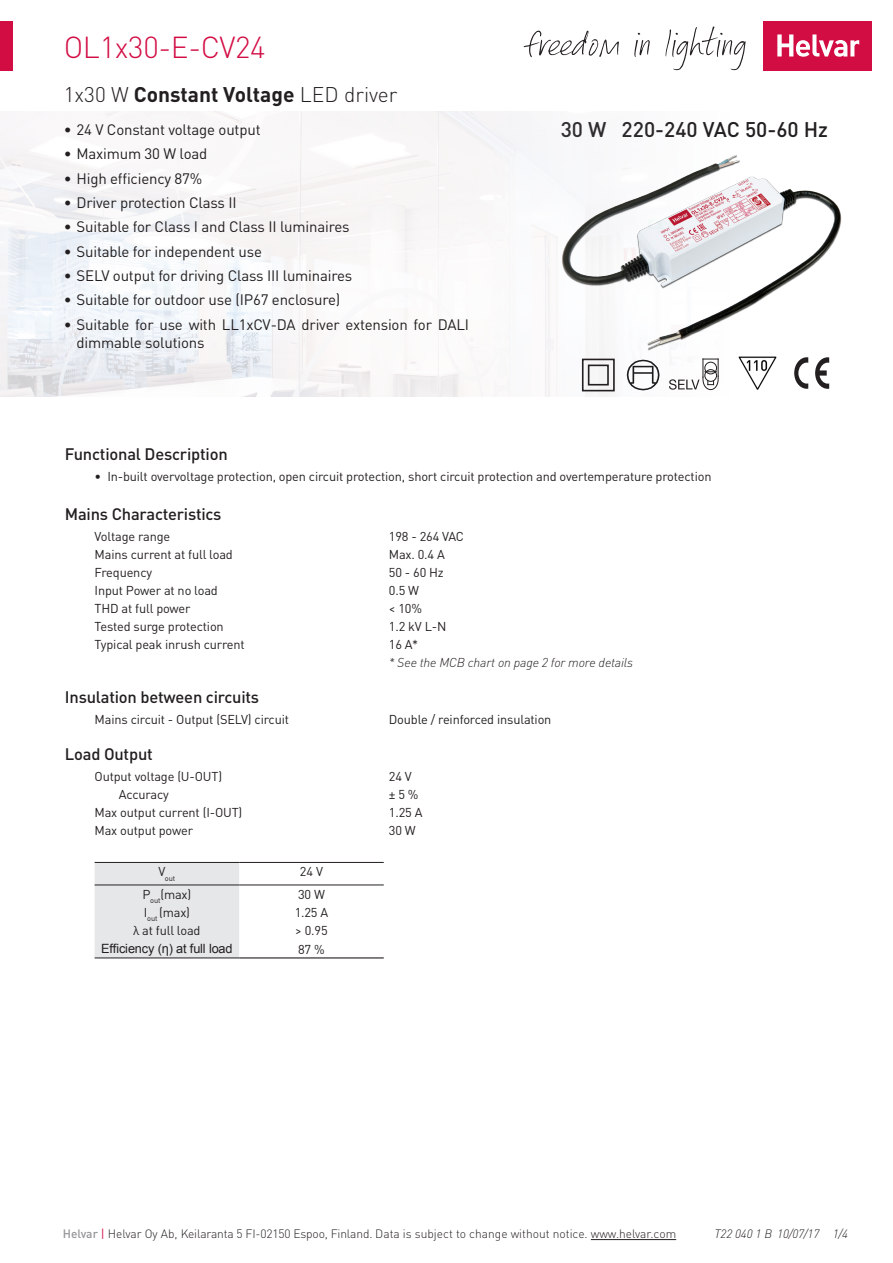
<style>
.page{position:relative;width:893px;height:1263px;background:#fff}
.page>*{position:absolute;margin:0;border:0;box-sizing:border-box;transform-origin:0 0}
.HELVAR_Small_Heading{font:300 30px "DIN Pro";letter-spacing:-.01em;color:#d20d44}
.headlineO{font:700 21px "DIN Pro";color:#231f20}
.Tehot{font:500 21px "DIN Pro";color:#231f20}
.Data_subheads{font:500 16.5px "DIN Pro";letter-spacing:-.01em;color:#231f20}
.t1{font:15px/18px "DIN Pro";letter-spacing:-.01em;color:#231f20}
.Data_bread{font:12.75px "DIN Pro";letter-spacing:-.01em;color:#231f20}
.Data_bread-2{font:italic 300 12.75px "DIN Pro";letter-spacing:-.01em;color:#231f20}
.Data_bread-3{font:12.75px "Arial";letter-spacing:-.01em;color:#231f20}
.t2{font:300 12px "DIN Pro";color:#231f20}
.HELVAR_captions{font:italic 300 12px "DIN Pro";color:#231f20}
.Data_bread-4{font:7.5px "DIN Pro";color:#231f20}
.s1{font-weight:300}
.s2{font-weight:500;color:#939598}
.s3{font-weight:400;color:#d20d44}
</style>
<div class="page">
<div style="left:763px;top:21px;width:109px;height:50px;background:#d20d44"></div>
<svg style="left:777px;top:34px;width:82px;height:23px"></svg>
<div style="left:0;top:21px;width:13px;height:50px;background:#d20d44"></div>
<svg style="left:524px;top:27px;width:222px;height:43px"></svg>
<img style="left:772px;top:185px;width:70px;height:108px">
<svg style="left:794px;top:357px;width:35px;height:32px"></svg>
<hr style="left:591px;top:1239px;width:85px;height:1px;background:#231f20">
<img style="left:0;top:112px;width:772px;height:284px">
<div style="left:95px;top:863px;width:144px;height:94px;background:#e6e7e9"></div>
<hr style="left:239px;top:957px;width:145px;height:1px;background:#231f20">
<hr style="left:239px;top:862px;width:145px;height:1px;background:#231f20">
<hr style="left:239px;top:884px;width:145px;height:1px;background:#231f20">
<hr style="left:95px;top:884px;width:144px;height:1px;background:#231f20">
<hr style="left:95px;top:862px;width:144px;height:1px;background:#231f20">
<hr style="left:95px;top:957px;width:144px;height:1px;background:#231f20">
<img style="left:738px;top:355px;width:39px;height:36px">
<div style="left:582px;top:359px;width:33px;height:32px;border:2px solid #231f20"></div>
<div style="left:588px;top:365px;width:21px;height:20px;border:2px solid #231f20"></div>
<svg style="left:669px;top:359px;width:50px;height:31px"></svg>
<svg style="left:627px;top:360px;width:32px;height:30px"></svg>
<p class="HELVAR_Small_Heading" style="left:64px;top:24px;width:203px">OL1x30-E-CV24</p>
<p class="headlineO" style="left:64px;top:77px;width:335px"><span class="s1">1x30 W</span> Constant Voltage <span class="s1">LED driver</span></p>
<p class="t1" style="left:64px;top:119px;width:198px">• 24 V Constant voltage output</p>
<p class="t1" style="left:64px;top:143px;width:145px">• Maximum 30 W load</p>
<p class="t1" style="left:64px;top:168px;width:140px">• High efficiency 87%</p>
<p class="t1" style="left:64px;top:192px;width:174px">• Driver protection Class II</p>
<p class="t1" style="left:64px;top:216px;width:287px">• Suitable for Class I and Class II luminaires</p>
<p class="t1" style="left:64px;top:241px;width:200px">• Suitable for independent use</p>
<p class="t1" style="left:64px;top:265px;width:290px">• SELV output for driving Class III luminaires</p>
<p class="t1" style="left:64px;top:290px;width:278px">• Suitable for outdoor use (IP67 enclosure)</p>
<p class="t1" style="left:77px;top:314px;width:394px;text-indent:-13px">• Suitable for use with LL1xCV-DA driver extension for DALI dimmable solutions</p>
<p class="Tehot" style="left:561px;top:113px;width:269px">30 W 220-240 VAC 50-60 Hz</p>
<p class="Data_subheads" style="left:65px;top:441px;width:164px">Functional Description</p>
<p class="Data_bread" style="left:95px;top:466px;width:618px">• In-built overvoltage protection, open circuit protection, short circuit protection and overtemperature protection</p>
<p class="Data_subheads" style="left:65px;top:501px;width:158px">Mains Characteristics</p>
<p class="Data_bread" style="left:95px;top:526px;width:77px">Voltage range</p>
<p class="Data_bread" style="left:389px;top:526px;width:77px">198 - 264 VAC</p>
<p class="Data_bread" style="left:95px;top:544px;width:140px">Mains current at full load</p>
<p class="Data_bread" style="left:389px;top:544px;width:58px">Max. 0.4 A</p>
<p class="Data_bread" style="left:95px;top:562px;width:59px">Frequency</p>
<p class="Data_bread" style="left:389px;top:562px;width:56px">50 - 60 Hz</p>
<p class="Data_bread" style="left:95px;top:580px;width:125px">Input Power at no load</p>
<p class="Data_bread" style="left:389px;top:580px;width:32px">0.5 W</p>
<p class="Data_bread" style="left:95px;top:598px;width:97px">THD at full power</p>
<p class="Data_bread" style="left:389px;top:598px;width:35px">&lt; 10%</p>
<p class="Data_bread" style="left:95px;top:616px;width:131px">Tested surge protection</p>
<p class="Data_bread" style="left:389px;top:616px;width:59px">1.2 kV L-N</p>
<p class="Data_bread" style="left:95px;top:634px;width:152px">Typical peak inrush current</p>
<p class="Data_bread" style="left:389px;top:634px;width:31px">16 A*</p>
<p class="Data_bread-2" style="left:389px;top:653px;width:246px">* See the MCB chart on page 2 for more details</p>
<p class="Data_subheads" style="left:65px;top:684px;width:196px">Insulation between circuits</p>
<p class="Data_bread" style="left:95px;top:709px;width:196px">Mains circuit - Output (SELV) circuit</p>
<p class="Data_bread" style="left:389px;top:709px;width:164px">Double / reinforced insulation</p>
<p class="Data_subheads" style="left:65px;top:741px;width:89px">Load Output</p>
<p class="Data_bread" style="left:95px;top:766px;width:129px">Output voltage (U-OUT)</p>
<p class="Data_bread" style="left:389px;top:766px;width:24px">24 V</p>
<p class="Data_bread" style="left:119px;top:784px;width:52px">Accuracy</p>
<p class="Data_bread" style="left:389px;top:784px;width:31px">± 5 %</p>
<p class="Data_bread" style="left:95px;top:802px;width:149px">Max output current (I-OUT)</p>
<p class="Data_bread" style="left:389px;top:802px;width:35px">1.25 A</p>
<p class="Data_bread" style="left:95px;top:820px;width:100px">Max output power</p>
<p class="Data_bread" style="left:389px;top:820px;width:28px">30 W</p>
<p class="Data_bread-4" style="left:159px;top:872px;width:18px"><sup>V</sup>out</p>
<p class="Data_bread" style="left:300px;top:862px;width:24px">24 V</p>
<p class="Data_bread" style="left:142px;top:884px;width:50px">P<sub>out</sub>(max)</p>
<p class="Data_bread" style="left:298px;top:884px;width:28px">30 W</p>
<p class="Data_bread" style="left:144px;top:902px;width:48px">I<sub>out</sub> (max)</p>
<p class="Data_bread" style="left:295px;top:902px;width:35px">1.25 A</p>
<p class="Data_bread" style="left:133px;top:921px;width:69px">λ at full load</p>
<p class="Data_bread" style="left:295px;top:921px;width:34px">&gt; 0.95</p>
<p class="Data_bread-3" style="left:101px;top:940px;width:133px">Efficiency (η) at full load</p>
<p class="Data_bread" style="left:298px;top:939px;width:28px">87 %</p>
<p class="t2" style="left:63px;top:1224px;width:615px"><span class="s2">Helvar</span> <span class="s3">|</span> Helvar Oy Ab, Keilaranta 5 FI-02150 Espoo, Finland. Data is subject to change without notice. www.helvar.com</p>
<p class="HELVAR_captions" style="left:714px;top:1224px;width:135px">T22 040 1 B 10/07/17 1/4</p>
</div>
